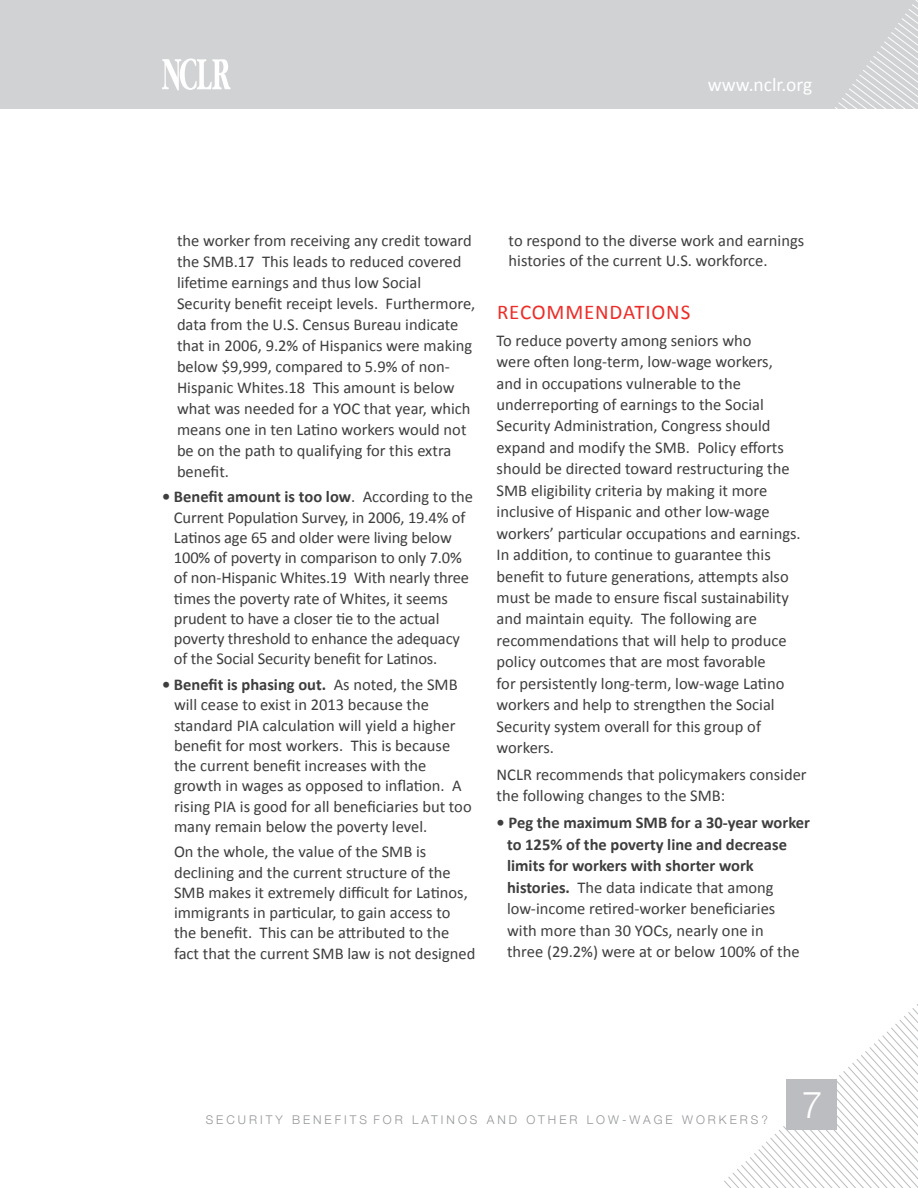
<style>
.page{position:relative;width:918px;height:1188px;background:#fff}
.page>*{position:absolute;margin:0;border:0;box-sizing:border-box;transform-origin:0 0}
.t1{font:300 37.5px "Helvetica Neue";color:#fff}
.t2{font:21px "Calibri";letter-spacing:.04em;color:#ec2d28}
.t3{font:19.5px "Calibri";color:#fff}
.t4{font:16.5px/21.5px "Calibri";color:#3e3e3f}
.t5{font:300 12px "Helvetica Neue";letter-spacing:.25em;color:#939598}
.s1{font-weight:700}
</style>
<div class="page">
<svg style="left:724px;top:1004px;width:194px;height:184px"></svg>
<div style="left:0;top:0;width:917px;height:108px;background:#d1d2d4"></div>
<div style="left:786px;top:1079px;width:51px;height:51px;background:#bcbdc0"></div>
<svg style="left:834px;top:0;width:84px;height:109px"></svg>
<svg style="left:162px;top:59px;width:69px;height:32px"></svg>
<p class="t3" style="left:708px;top:72px;width:106px">www.nclr.org</p>
<p class="t4" style="left:177px;top:230px;width:300px;line-height:21px">the worker from receiving any credit toward the SMB.17 This leads to reduced covered lifetime earnings and thus low Social Security benefit receipt levels. Furthermore, data from the U.S. Census Bureau indicate that in 2006, 9.2% of Hispanics were making below $9,999, compared to 5.9% of non-Hispanic Whites.18 This amount is below what was needed for a YOC that year, which means one in ten Latino workers would not be on the path to qualifying for this extra benefit.</p>
<p class="t4" style="left:174px;top:487px;width:301px;line-height:20.2px;text-indent:-12px"><span class="s1">• Benefit amount is too low</span>. According to the Current Population Survey, in 2006, 19.4% of Latinos age 65 and older were living below 100% of poverty in comparison to only 7.0% of non-Hispanic Whites.19 With nearly three times the poverty rate of Whites, it seems prudent to have a closer tie to the actual poverty threshold to enhance the adequacy of the Social Security benefit for Latinos.</p>
<p class="t4" style="left:174px;top:675px;width:299px;line-height:20.2px;text-indent:-12px"><span class="s1">• Benefit is phasing out.</span> As noted, the SMB will cease to exist in 2013 because the standard PIA calculation will yield a higher benefit for most workers. This is because the current benefit increases with the growth in wages as opposed to inflation. A rising PIA is good for all beneficiaries but too many remain below the poverty level.</p>
<p class="t4" style="left:174px;top:842px;width:303px;line-height:20.2px">On the whole, the value of the SMB is declining and the current structure of the SMB makes it extremely difficult for Latinos, immigrants in particular, to gain access to the benefit. This can be attributed to the fact that the current SMB law is not designed</p>
<p class="t4" style="left:509px;top:230px;width:297px;line-height:20.2px">to respond to the diverse work and earnings histories of the current U.S. workforce.</p>
<p class="t2" style="left:497px;top:299px;width:195px">RECOMMENDATIONS</p>
<p class="t4" style="left:497px;top:329px;width:306px">To reduce poverty among seniors who<br>were often long-term, low-wage workers, and in occupations vulnerable to the underreporting of earnings to the Social Security Administration, Congress should expand and modify the SMB. Policy efforts should be directed toward restructuring the SMB eligibility criteria by making it more inclusive of Hispanic and other low-wage workers’ particular occupations and earnings.<br>In addition, to continue to guarantee this benefit to future generations, attempts also must be made to ensure fiscal sustainability and maintain equity. The following are recommendations that will help to produce policy outcomes that are most favorable<br>for persistently long-term, low-wage Latino workers and help to strengthen the Social Security system overall for this group of workers.</p>
<p class="t4" style="left:497px;top:764px;width:312px">NCLR recommends that policymakers consider the following changes to the SMB:</p>
<p class="t4" style="left:507px;top:812px;width:304px;text-indent:-10px"><span class="s1">• Peg the maximum SMB for a 30-year worker to 125% of the poverty line and decrease limits for workers with shorter work histories.</span> The data indicate that among low-income retired-worker beneficiaries<br>with more than 30 YOCs, nearly one in<br>three (29.2%) were at or below 100% of the</p>
<p class="t5" style="left:206px;top:1112px;width:564px">SECURITY BENEFITS FOR LATINOS AND OTHER LOW-WAGE WORKERS?</p>
<h1 class="t1" style="left:802px;top:1082px;width:22px">7</h1>
</div>
